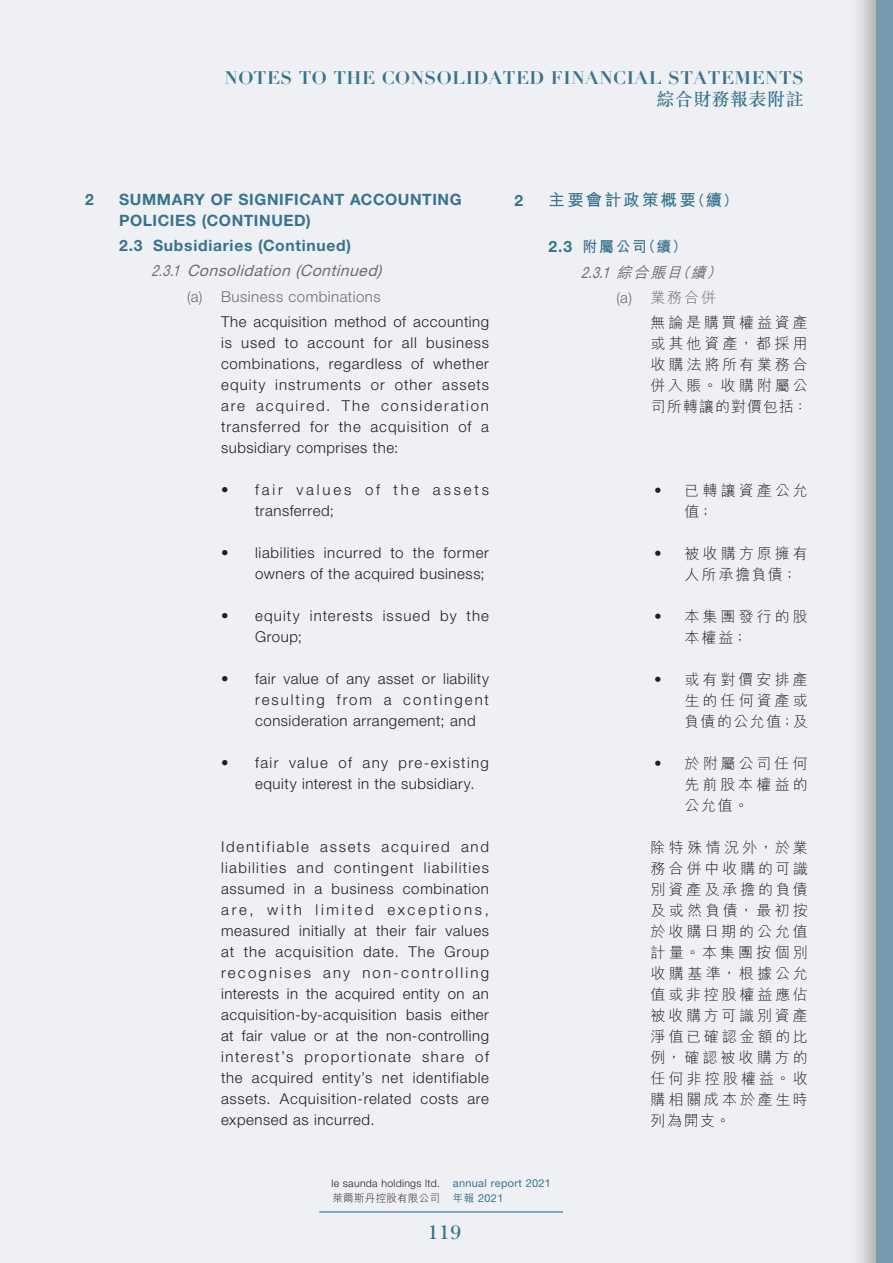
<style>
.page{position:relative;width:893px;height:1263px;background:#eef0f3}
.page>*{position:absolute;margin:0;border:0;box-sizing:border-box;transform-origin:0 0}
.t1{font:500 21px "M Sung HK";color:#37738d}
.t2{font:700 18px "Didot LT Std";letter-spacing:.03em;color:#37738d}
.t3{font:500 18px "M Sung HK";letter-spacing:.025em;color:#37738d}
.t4{font:700 16.5px "M Hei HK";letter-spacing:.14em;color:#37738d}
.t5{font:700 15.6px/21px "Helvetica Neue LT Std";letter-spacing:.04em;color:#37738d}
.t6{font:italic 15.6px "Helvetica Neue LT Std";color:#6c6d70;scale:.8 1}
.t7{font:300 15px/21px "Helvetica Neue LT Std";letter-spacing:.045em;color:#231f20;text-align:justify}
.t8{font:300 15px/21px "M Hei HK";letter-spacing:.195em;color:#231f20;text-align:justify}
.t9{font:300 15px/21px "Helvetica Neue LT Std";letter-spacing:.185em;color:#231f20}
.t10{font:300 15px/21px "Helvetica Neue LT Std";letter-spacing:.075em;color:#231f20}
.t11{font:300 15px "Helvetica Neue LT Std";letter-spacing:.035em;color:#6c6d70}
.t12{font:italic 500 15px "M Hei HK";color:#6c6d70}
.t13{font:700 15px "M Hei HK";color:#37738d}
.t14{font:300 15px "M Hei HK";color:#6c6d70}
.t15{font:10.95px/15px "Helvetica Neue LT Std";letter-spacing:.03em;color:#37738d}
.t16{font:300 10.5px "Helvetica Neue LT Std";letter-spacing:.03em;color:#231f20}
.t17{font:300 10.5px "M Hei HK";letter-spacing:.03em;color:#231f20}
.s1{font-size:15px}
.s2{font-family:"Helvetica Neue LT Std";font-size:15.6px}
.s3{font-family:"Helvetica Neue LT Std";font-weight:400;font-size:15.6px}
.s4{font-family:"Helvetica Neue LT Std"}
.s5{font-family:"M Hei HK";font-weight:500;font-size:10.5px}
</style>
<div class="page">
<hr style="left:319px;top:1211px;width:244px;height:1px;background:#37738d">
<div style="left:849px;top:0;width:44px;height:1263px;background:#231f20;opacity:.35"></div>
<div style="left:876px;top:0;width:17px;height:1263px;background:#759aad"></div>
<p class="t2" style="left:225px;top:66px;width:581px">NOTES TO THE CONSOLIDATED FINANCIAL STATEMENTS</p>
<p class="t3" style="left:656px;top:87px;width:149px">綜合財務報表附註</p>
<p class="t5" style="left:85px;top:188px;width:10px">2</p>
<p class="t5" style="left:119px;top:188px;width:344px">SUMMARY OF SIGNIFICANT ACCOUNTING<br>POLICIES (CONTINUED)</p>
<p class="t5" style="left:119px;top:235px;width:234px">2.3 Subsidiaries (Continued)</p>
<p class="t6" style="left:152px;top:261px;width:289px">2.3.1 Consolidation (Continued)</p>
<p class="t11" style="left:187px;top:287px;width:195px">(a) Business combinations</p>
<p class="t7" style="left:221px;top:311px;width:269px">The acquisition method of accounting is used to account for all business combinations, regardless of whether equity instruments or other assets are acquired. The consideration transferred for the acquisition of a subsidiary comprises the:</p>
<p class="t9" style="left:255px;top:479px;width:235px;text-indent:-34px">• fair values of the assets transferred;</p>
<p class="t7" style="left:221px;top:542px;width:269px;text-align:right">• liabilities incurred to the former owners of the acquired business;</p>
<p class="t10" style="left:255px;top:605px;width:235px;text-indent:-34px">• equity interests issued by the<br>Group;</p>
<p class="t7" style="left:255px;top:668px;width:235px;text-indent:-34px">• fair value of any asset or liability resulting from a contingent consideration arrangement; and</p>
<p class="t7" style="left:255px;top:752px;width:235px;text-indent:-34px">• fair value of any pre-existing equity interest in the subsidiary.</p>
<p class="t7" style="left:221px;top:836px;width:269px">Identifiable assets acquired and liabilities and contingent liabilities assumed in a business combination are, with limited exceptions, measured initially at their fair values at the acquisition date. The Group recognises any non-controlling interests in the acquired entity on an acquisition-by-acquisition basis either at fair value or at the non-controlling interest’s proportionate share of the acquired entity’s net identifiable assets. Acquisition-related costs are expensed as incurred.</p>
<p class="t5" style="left:514px;top:190px;width:10px">2</p>
<p class="t4" style="left:549px;top:188px;width:191px">主要會計政策概要<span class="s1">（</span>續<span class="s1">）</span></p>
<p class="t13" style="left:549px;top:236px;width:140px"><span class="s2">2.3</span> 附屬公司（續）</p>
<p class="t12" style="left:581px;top:261px;width:147px"><span class="s3">2.3.1</span> 綜合賬目（續）</p>
<p class="t14" style="left:617px;top:290px;width:101px"><span class="s4">(a)</span> 業務合併</p>
<p class="t8" style="left:651px;top:312px;width:159px">無論是購買權益資產</p>
<p class="t8" style="left:651px;top:333px;width:159px">或其他資產，都採用收購法將所有業務合併入賬。收購附屬公司所轉讓的對價包括：</p>
<p class="t8" style="left:651px;top:480px;width:16px">‧</p>
<p class="t8" style="left:685px;top:480px;width:125px">已轉讓資產公允值；</p>
<p class="t8" style="left:651px;top:543px;width:16px">‧</p>
<p class="t8" style="left:685px;top:543px;width:125px">被收購方原擁有人所承擔負債；</p>
<p class="t8" style="left:651px;top:606px;width:16px">‧</p>
<p class="t8" style="left:685px;top:606px;width:125px">本集團發行的股本權益；</p>
<p class="t8" style="left:651px;top:669px;width:16px">‧</p>
<p class="t8" style="left:685px;top:669px;width:125px">或有對價安排產生的任何資產或負債的公允值；及</p>
<p class="t8" style="left:651px;top:753px;width:16px">‧</p>
<p class="t8" style="left:685px;top:753px;width:125px">於附屬公司任何先前股本權益的公允值。</p>
<p class="t8" style="left:651px;top:837px;width:159px">除特殊情況外，於業務合併中收購的可識別資產及承擔的負債及或然負債，最初按於收購日期的公允值計量。本集團按個別收購基準，根據公允值或非控股權益應佔被收購方可識別資產淨值已確認金額的比例，確認被收購方的任何非控股權益。收購相關成本於產生時列為開支。</p>
<p class="t15" style="left:453px;top:1176px;width:100px">annual report 2021<span class="s5">年報</span> 2021</p>
<h1 class="t1" style="left:427px;top:1217px;width:35px">119</h1>
<p class="t16" style="left:331px;top:1177px;width:110px">le saunda holdings ltd.</p>
<p class="t17" style="left:332px;top:1193px;width:109px">萊爾斯丹控股有限公司</p>
</div>
